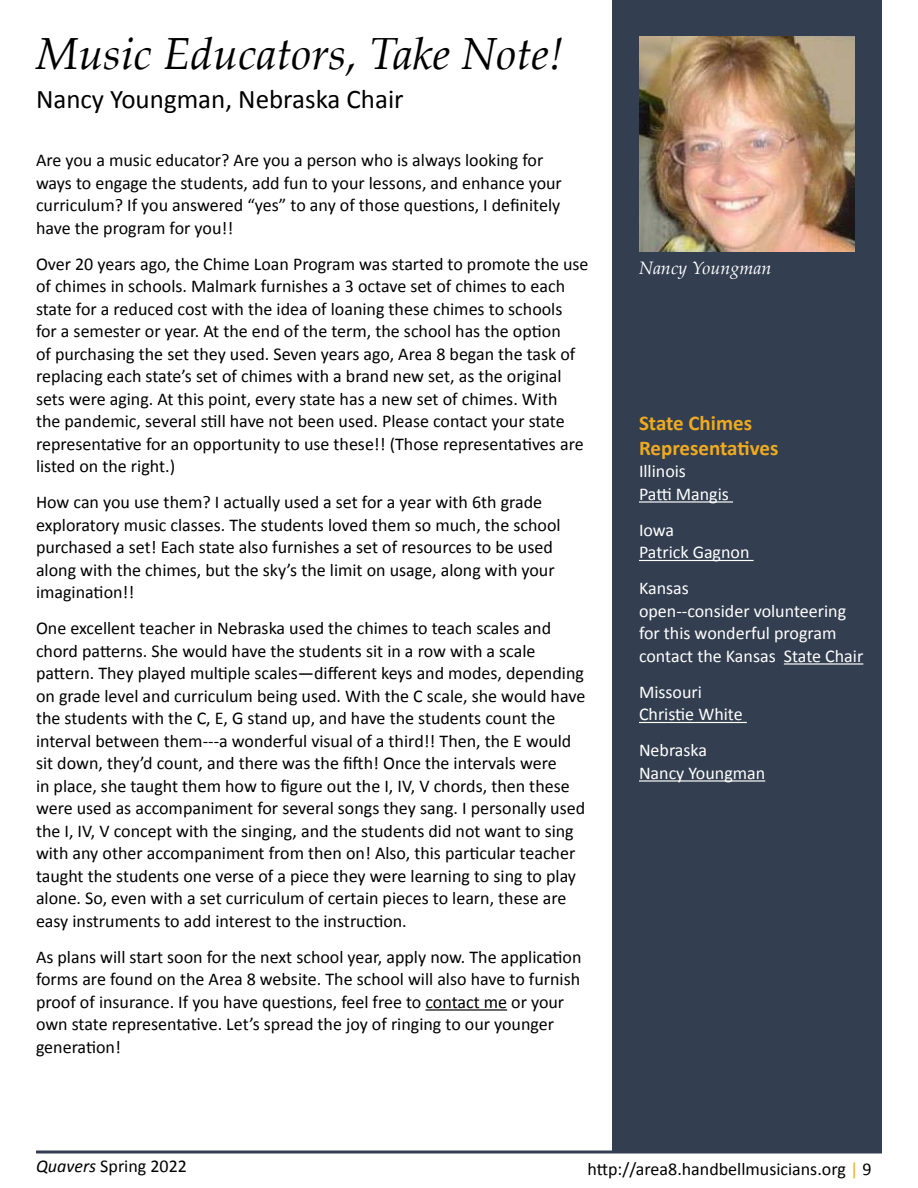
<style>
.page{position:relative;width:918px;height:1188px;background:#fff}
.page>*{position:absolute;margin:0;border:0;box-sizing:border-box;transform-origin:0 0}
.t1{font:italic 45px "Palatino Linotype";color:#000}
.t2{font:27px "Calibri";color:#000}
.t3{font:700 21px/25.2px "Calibri";color:#efaa1f}
.t4{font:18px/22.5px "Calibri";color:#000}
.t5{font:18px/22.5px "Calibri";color:#fff}
.t6{font:italic 18px "Palatino Linotype";color:#fff}
.s1{font-style:italic}
.s2{color:#efaa1f}
</style>
<div class="page">
<svg style="left:36px;top:1150px;width:846px;height:4px;background:#656e7b"></svg>
<div style="left:612px;top:0;width:270px;height:1152px;background:#333f50"></div>
<img style="left:639px;top:36px;width:216px;height:216px">
<hr style="left:425px;top:1009px;width:82px;height:2px;background:#000">
<hr style="left:639px;top:501px;width:94px;height:2px;background:#fff">
<hr style="left:639px;top:560px;width:115px;height:1px;background:#fff">
<hr style="left:784px;top:663px;width:79px;height:2px;background:#fff">
<hr style="left:639px;top:722px;width:108px;height:1px;background:#fff">
<hr style="left:639px;top:780px;width:126px;height:2px;background:#fff">
<h1 class="t1" style="left:36px;top:22px;width:529px">Music Educators, Take Note!</h1>
<h2 class="t2" style="left:36px;top:82px;width:369px">Nancy Youngman, Nebraska Chair</h2>
<p class="t4" style="left:36px;top:149px;width:527px">Are you a music educator? Are you a person who is always looking for ways to engage the students, add fun to your lessons, and enhance your curriculum? If you answered “yes” to any of those questions, I definitely have the program for you!!</p>
<p class="t4" style="left:36px;top:253px;width:554px">Over 20 years ago, the Chime Loan Program was started to promote the use of chimes in schools. Malmark furnishes a 3 octave set of chimes to each state for a reduced cost with the idea of loaning these chimes to schools<br>for a semester or year. At the end of the term, the school has the option<br>of purchasing the set they used. Seven years ago, Area 8 began the task of replacing each state’s set of chimes with a brand new set, as the original sets were aging. At this point, every state has a new set of chimes. With<br>the pandemic, several still have not been used. Please contact your state representative for an opportunity to use these!! (Those representatives are listed on the right.)</p>
<p class="t4" style="left:36px;top:491px;width:526px">How can you use them? I actually used a set for a year with 6th grade exploratory music classes. The students loved them so much, the school purchased a set! Each state also furnishes a set of resources to be used along with the chimes, but the sky’s the limit on usage, along with your imagination!!</p>
<p class="t4" style="left:36px;top:617px;width:551px">One excellent teacher in Nebraska used the chimes to teach scales and chord patterns. She would have the students sit in a row with a scale pattern. They played multiple scales—different keys and modes, depending on grade level and curriculum being used. With the C scale, she would have the students with the C, E, G stand up, and have the students count the interval between them---a wonderful visual of a third!! Then, the E would sit down, they’d count, and there was the fifth! Once the intervals were<br>in place, she taught them how to figure out the I, IV, V chords, then these were used as accompaniment for several songs they sang. I personally used the I, IV, V concept with the singing, and the students did not want to sing with any other accompaniment from then on! Also, this particular teacher taught the students one verse of a piece they were learning to sing to play alone. So, even with a set curriculum of certain pieces to learn, these are easy instruments to add interest to the instruction.</p>
<p class="t4" style="left:36px;top:946px;width:547px">As plans will start soon for the next school year, apply now. The application forms are found on the Area 8 website. The school will also have to furnish proof of insurance. If you have questions, feel free to contact me or your own state representative. Let’s spread the joy of ringing to our younger generation!</p>
<p class="t6" style="left:639px;top:255px;width:134px">Nancy Youngman</p>
<p class="t3" style="left:639px;top:410px;width:141px">State Chimes<br>Representatives</p>
<p class="t5" style="left:639px;top:460px;width:91px">Illinois<br>Patti Mangis</p>
<p class="t5" style="left:639px;top:519px;width:112px">Iowa<br>Patrick Gagnon</p>
<p class="t5" style="left:639px;top:577px;width:226px">Kansas<br>open--consider volunteering for this wonderful program contact the Kansas State Chair</p>
<p class="t5" style="left:639px;top:681px;width:105px">Missouri<br>Christie White</p>
<p class="t5" style="left:639px;top:739px;width:128px">Nebraska<br>Nancy Youngman</p>
<p class="t4" style="left:36px;top:1154px;width:152px"><span class="s1">Quavers</span> Spring 2022</p>
<p class="t4" style="left:587px;top:1158px;width:286px">http://area8.handbellmusicians.org <span class="s2">|</span> 9</p>
</div>
